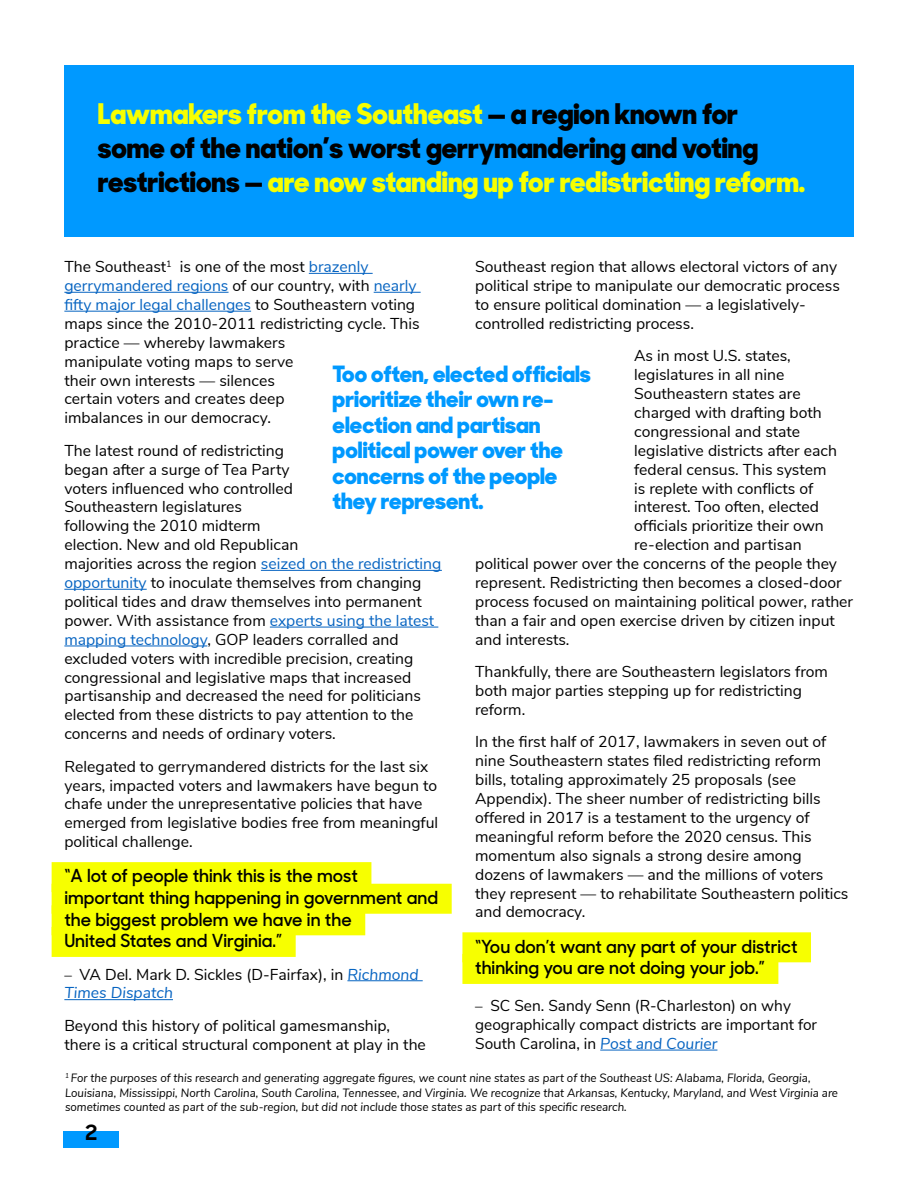
<style>
.page{position:relative;width:918px;height:1188px;background:#fff}
.page>*{position:absolute;margin:0;border:0;box-sizing:border-box;transform-origin:0 0}
.t1{font:800 28.5px/34.2px "Sharp Sans No 1";color:#000}
.t2{font:800 22.5px/25.5px "Sharp Sans No 1";color:#09f}
.t3{font:700 21px "Sharp Sans No One";color:#000}
.t4{font:600 18px/21.6px "Sharp Sans No One";color:#000}
.t5{font:15.75px/18.9px "Nunito Sans";color:#000}
.t6{font:italic 12px/14.4px "Nunito Sans";color:#000;scale:.96 1}
.s1{color:#f7ff00}
.s2{color:#0563c1}
.s3{font-size:15px}
.s4{font-style:italic;color:#0563c1}
</style>
<div class="page">
<div style="left:64px;top:1132px;width:55px;height:16px;background:#09f"></div>
<div style="left:462px;top:932px;width:349px;height:30px;background:#f7ff00"></div>
<div style="left:462px;top:954px;width:316px;height:30px;background:#f7ff00"></div>
<hr style="left:600px;top:1050px;width:117px;height:1px;background:#0563c1">
<hr style="left:309px;top:273px;width:64px;height:1px;background:#0563c1">
<hr style="left:64px;top:292px;width:165px;height:1px;background:#0563c1">
<hr style="left:374px;top:292px;width:47px;height:1px;background:#0563c1">
<hr style="left:64px;top:311px;width:187px;height:1px;background:#0563c1">
<hr style="left:261px;top:570px;width:181px;height:1px;background:#0563c1">
<hr style="left:64px;top:589px;width:83px;height:1px;background:#0563c1">
<hr style="left:270px;top:627px;width:168px;height:1px;background:#0563c1">
<hr style="left:64px;top:646px;width:143px;height:1px;background:#0563c1">
<div style="left:52px;top:862px;width:319px;height:30px;background:#f7ff00"></div>
<div style="left:52px;top:884px;width:400px;height:30px;background:#f7ff00"></div>
<div style="left:52px;top:905px;width:313px;height:30px;background:#f7ff00"></div>
<div style="left:52px;top:927px;width:244px;height:30px;background:#f7ff00"></div>
<hr style="left:347px;top:980px;width:76px;height:1px;background:#0563c1">
<hr style="left:64px;top:999px;width:109px;height:1px;background:#0563c1">
<div style="left:64px;top:65px;width:790px;height:172px;background:#09f"></div>
<h1 class="t1" style="left:98px;top:95px;width:709px"><span class="s1">Lawmakers from the Southeast</span> — a region known for some of the nation’s worst gerrymandering and voting restrictions — <span class="s1">are now standing up for redistricting reform.</span></h1>
<p class="t5" style="left:64px;top:256px;width:357px">The Southeast<sup>1</sup> is one of the most <span class="s2">brazenly gerrymandered regions</span> of our country, with <span class="s2">nearly fifty major legal challenges</span> to Southeastern voting maps since the 2010-2011 redistricting cycle. This practice — whereby lawmakers<br>manipulate voting maps to serve<br>their own interests — silences<br>certain voters and creates deep<br>imbalances in our democracy.</p>
<p class="t5" style="left:64px;top:440px;width:379px">The latest round of redistricting<br>began after a surge of Tea Party<br>voters influenced who controlled<br>Southeastern legislatures<br>following the 2010 midterm<br>election. New and old Republican<br>majorities across the region <span class="s2">seized on the redistricting opportunity</span> to inoculate themselves from changing political tides and draw themselves into permanent power. With assistance from <span class="s2">experts using the latest mapping technology</span>, GOP leaders corralled and excluded voters with incredible precision, creating congressional and legislative maps that increased partisanship and decreased the need for politicians elected from these districts to pay attention to the concerns and needs of ordinary voters.</p>
<p class="t5" style="left:64px;top:756px;width:375px">Relegated to gerrymandered districts for the last six years, impacted voters and lawmakers have begun to chafe under the unrepresentative policies that have emerged from legislative bodies free from meaningful political challenge.</p>
<p class="t4" style="left:64px;top:864px;width:375px">“A lot of people think this is the most important thing happening in government and the biggest problem we have in the<br>United States and Virginia.”</p>
<p class="t5" style="left:64px;top:964px;width:356px"><span class="s3">–</span> VA Del. Mark D. Sickles (D-Fairfax), in <span class="s4">Richmond<br>Times Dispatch</span></p>
<p class="t5" style="left:64px;top:1015px;width:363px">Beyond this history of political gamesmanship, there is a critical structural component at play in the</p>
<p class="t6" style="left:65px;top:1070px;width:807px"><sup>1</sup> For the purposes of this research and generating aggregate figures, we count nine states as part of the Southeast US: Alabama, Florida, Georgia,<br>Louisiana, Mississippi, North Carolina, South Carolina, Tennessee, and Virginia. We recognize that Arkansas, Kentucky, Maryland, and West Virginia are sometimes counted as part of the sub-region, but did not include those states as part of this specific research.</p>
<p class="t5" style="left:475px;top:256px;width:366px">Southeast region that allows electoral victors of any political stripe to manipulate our democratic process to ensure political domination — a legislatively&shy;controlled redistricting process.</p>
<p class="t5" style="left:634px;top:345px;width:158px">As in most U.S. states,</p>
<p class="t5" style="left:634px;top:364px;width:152px">legislatures in all nine</p>
<p class="t5" style="left:634px;top:383px;width:168px">Southeastern states are</p>
<p class="t5" style="left:634px;top:402px;width:189px">charged with drafting both</p>
<p class="t5" style="left:634px;top:421px;width:168px">congressional and state</p>
<p class="t5" style="left:634px;top:440px;width:204px">legislative districts after each</p>
<p class="t5" style="left:634px;top:459px;width:194px">federal census. This system</p>
<p class="t5" style="left:634px;top:478px;width:181px">is replete with conflicts of</p>
<p class="t5" style="left:634px;top:497px;width:186px">interest. Too often, elected</p>
<p class="t5" style="left:634px;top:515px;width:191px">officials prioritize their own</p>
<p class="t5" style="left:634px;top:534px;width:169px">re-election and partisan</p>
<p class="t5" style="left:475px;top:553px;width:363px">political power over the concerns of the people they</p>
<p class="t5" style="left:475px;top:572px;width:368px">represent. Redistricting then becomes a closed-door</p>
<p class="t5" style="left:475px;top:591px;width:379px">process focused on maintaining political power, rather</p>
<p class="t5" style="left:475px;top:610px;width:361px">than a fair and open exercise driven by citizen input</p>
<p class="t5" style="left:475px;top:629px;width:96px">and interests.</p>
<p class="t5" style="left:475px;top:661px;width:354px">Thankfully, there are Southeastern legislators from both major parties stepping up for redistricting reform.</p>
<p class="t5" style="left:475px;top:731px;width:375px">In the first half of 2017, lawmakers in seven out of nine Southeastern states filed redistricting reform bills, totaling approximately 25 proposals (see Appendix). The sheer number of redistricting bills offered in 2017 is a testament to the urgency of meaningful reform before the 2020 census. This momentum also signals a strong desire among dozens of lawmakers — and the millions of voters they represent — to rehabilitate Southeastern politics and democracy.</p>
<p class="t4" style="left:475px;top:934px;width:324px">“You don’t want any part of your district thinking you are not doing your job.”</p>
<p class="t5" style="left:475px;top:995px;width:343px"><span class="s3">–</span> SC Sen. Sandy Senn (R-Charleston) on why geographically compact districts are important for<br>South Carolina, in <span class="s4">Post and Courier</span></p>
<h2 class="t2" style="left:333px;top:360px;width:260px">Too often, elected officials prioritize their own re&shy;election and partisan political power over the concerns of the people they represent.</h2>
<h3 class="t3" style="left:85px;top:1117px;width:14px">2</h3>
</div>
